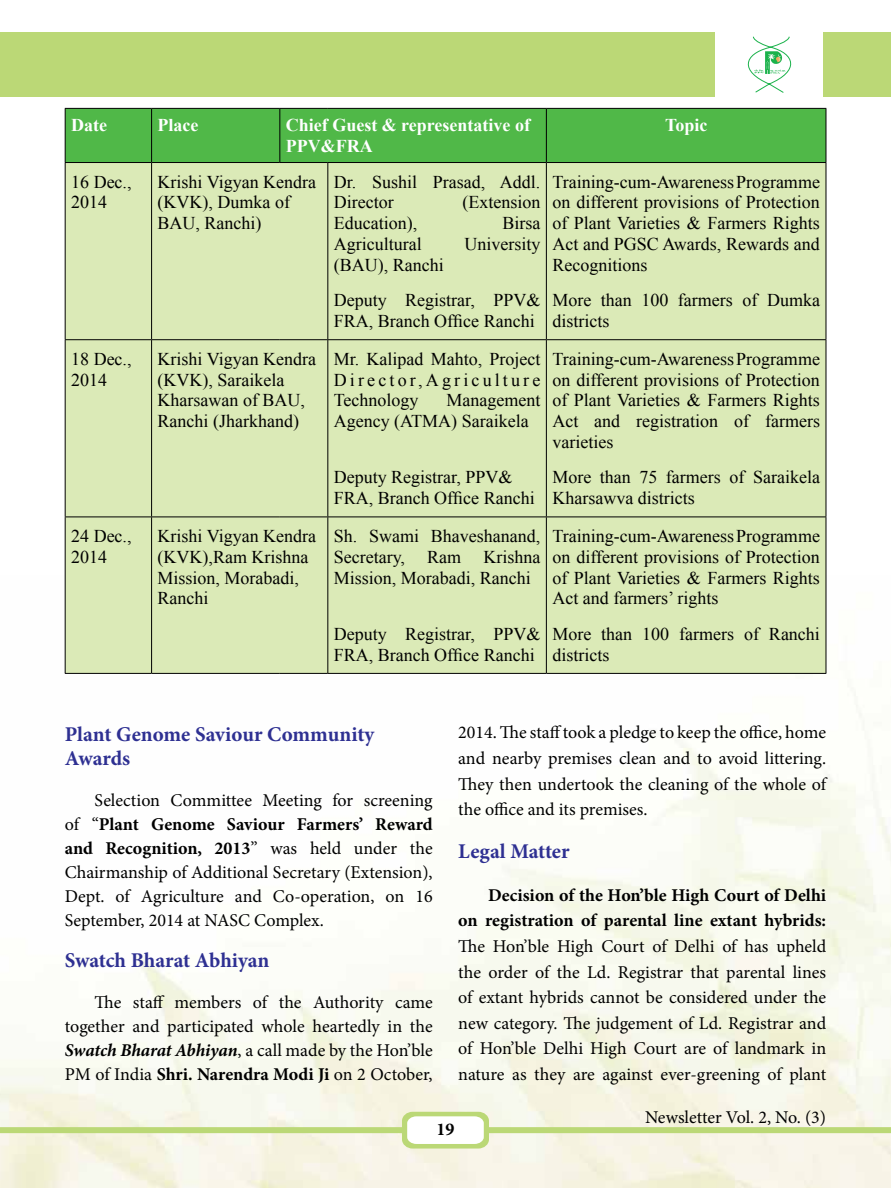
<style>
.page{position:relative;width:891px;height:1188px;background:#fff}
.page>*{position:absolute;margin:0;border:0;box-sizing:border-box;transform-origin:0 0}
.t1{font:700 21px/24px "Minion Pro";letter-spacing:-.005em;color:#2e3092}
.t2{font:18px/20.7px "Times New Roman";color:#000}
.t3{font:18px/24px "Minion Pro";letter-spacing:-.005em;color:#000;text-align:justify}
.t4{font:700 18px/25.7px "Minion Pro";color:#000;text-align:right}
.t5{font:700 18px/20.7px "Times New Roman";color:#fff}
.s1{font-weight:700}
.s2{font-weight:700;font-style:italic}
</style>
<div class="page">
<div style="left:824px;top:32px;width:67px;height:65px;background:#bbd876"></div>
<div style="left:0;top:32px;width:714px;height:65px;background:#bbd876"></div>
<svg style="left:0;top:1112px;width:891px;height:37px"></svg>
<svg style="left:747px;top:36px;width:45px;height:57px"></svg>
<div style="left:66px;top:109px;width:760px;height:53px;background:#50b848"></div>
<div style="left:66px;top:163px;width:760px;height:510px;background:#dbeab7"></div>
<hr style="left:151px;top:109px;width:1px;height:53px;background:#000">
<hr style="left:279px;top:109px;width:1px;height:53px;background:#000">
<hr style="left:546px;top:109px;width:1px;height:53px;background:#000">
<hr style="left:65px;top:163px;width:1px;height:176px;background:#000">
<hr style="left:151px;top:163px;width:1px;height:176px;background:#000">
<hr style="left:327px;top:163px;width:1px;height:176px;background:#000">
<hr style="left:546px;top:163px;width:1px;height:176px;background:#000">
<hr style="left:826px;top:163px;width:1px;height:176px;background:#000">
<hr style="left:65px;top:339px;width:87px;height:1px;background:#000">
<hr style="left:65px;top:340px;width:1px;height:177px;background:#000">
<hr style="left:152px;top:339px;width:128px;height:1px;background:#000">
<hr style="left:151px;top:340px;width:1px;height:177px;background:#000">
<hr style="left:280px;top:339px;width:48px;height:1px;background:#000">
<hr style="left:328px;top:339px;width:218px;height:1px;background:#000">
<hr style="left:327px;top:340px;width:1px;height:177px;background:#000">
<hr style="left:546px;top:339px;width:280px;height:1px;background:#000">
<hr style="left:546px;top:340px;width:1px;height:177px;background:#000">
<hr style="left:826px;top:340px;width:1px;height:177px;background:#000">
<hr style="left:65px;top:517px;width:87px;height:1px;background:#000">
<hr style="left:65px;top:517px;width:1px;height:156px;background:#000">
<hr style="left:152px;top:517px;width:128px;height:1px;background:#000">
<hr style="left:151px;top:517px;width:1px;height:156px;background:#000">
<hr style="left:280px;top:517px;width:48px;height:1px;background:#000">
<hr style="left:328px;top:517px;width:218px;height:1px;background:#000">
<hr style="left:327px;top:517px;width:1px;height:156px;background:#000">
<hr style="left:546px;top:517px;width:280px;height:1px;background:#000">
<hr style="left:546px;top:517px;width:1px;height:156px;background:#000">
<hr style="left:826px;top:517px;width:1px;height:156px;background:#000">
<hr style="left:65px;top:673px;width:87px;height:1px;background:#000">
<hr style="left:152px;top:673px;width:128px;height:1px;background:#000">
<hr style="left:280px;top:673px;width:48px;height:1px;background:#000">
<hr style="left:328px;top:673px;width:218px;height:1px;background:#000">
<hr style="left:546px;top:673px;width:280px;height:1px;background:#000">
<hr style="left:65px;top:108px;width:87px;height:1px;background:#000">
<hr style="left:65px;top:109px;width:1px;height:53px;background:#000">
<hr style="left:152px;top:108px;width:128px;height:1px;background:#000">
<hr style="left:280px;top:108px;width:48px;height:1px;background:#000">
<hr style="left:328px;top:108px;width:218px;height:1px;background:#000">
<hr style="left:546px;top:108px;width:280px;height:1px;background:#000">
<hr style="left:826px;top:109px;width:1px;height:53px;background:#000">
<hr style="left:65px;top:162px;width:87px;height:1px;background:#000">
<hr style="left:152px;top:162px;width:128px;height:1px;background:#000">
<hr style="left:280px;top:162px;width:48px;height:1px;background:#000">
<hr style="left:328px;top:162px;width:218px;height:1px;background:#000">
<hr style="left:546px;top:162px;width:280px;height:1px;background:#000">
<p class="t5" style="left:71px;top:114px;width:37px">Date</p>
<p class="t5" style="left:158px;top:114px;width:42px">Place</p>
<p class="t5" style="left:286px;top:114px;width:246px">Chief Guest &amp; representative of<br>PPV&amp;FRA</p>
<p class="t5" style="left:665px;top:114px;width:44px">Topic</p>
<p class="t2" style="left:71px;top:171px;width:62px">16 Dec.,<br>2014</p>
<p class="t2" style="left:158px;top:171px;width:160px">Krishi Vigyan Kendra (KVK), Dumka of<br>BAU, Ranchi)</p>
<p class="t2" style="left:334px;top:171px;width:208px">Dr. Sushil Prasad, Addl.<br>Director</p>
<p class="t2" style="left:552px;top:171px;width:269px;text-align:justify">Training-cum-Awareness Programme on different provisions of Protection of Plant Varieties &amp; Farmers Rights Act and PGSC Awards, Rewards and Recognitions</p>
<p class="t2" style="left:552px;top:290px;width:269px">More than 100 farmers of Dumka districts</p>
<p class="t2" style="left:462px;top:192px;width:79px">(Extension</p>
<p class="t2" style="left:334px;top:213px;width:85px">Education),</p>
<p class="t2" style="left:502px;top:213px;width:39px">Birsa</p>
<p class="t2" style="left:334px;top:233px;width:89px">Agricultural</p>
<p class="t2" style="left:464px;top:233px;width:77px">University</p>
<p class="t2" style="left:334px;top:246px;width:208px;line-height:35.7px">(BAU), Ranchi<br>Deputy Registrar, PPV&amp;</p>
<p class="t2" style="left:334px;top:310px;width:202px">FRA, Branch Office Ranchi</p>
<p class="t2" style="left:71px;top:348px;width:62px">18 Dec.,<br>2014</p>
<p class="t2" style="left:158px;top:348px;width:160px">Krishi Vigyan Kendra (KVK), Saraikela<br>Kharsawan of BAU,<br>Ranchi (Jharkhand)</p>
<p class="t2" style="left:334px;top:348px;width:208px;text-align:justify">Mr. Kalipad Mahto, Project Director,Agriculture Technology</p>
<p class="t2" style="left:334px;top:390px;width:208px;text-indent:113px">Management<br>Agency (ATMA) Saraikela</p>
<p class="t2" style="left:334px;top:467px;width:202px">Deputy Registrar, PPV&amp;<br>FRA, Branch Office Ranchi</p>
<p class="t2" style="left:71px;top:526px;width:62px">24 Dec.,<br>2014</p>
<p class="t2" style="left:158px;top:526px;width:160px">Krishi Vigyan Kendra (KVK),Ram Krishna<br>Mission, Morabadi,<br>Ranchi</p>
<p class="t2" style="left:334px;top:526px;width:208px;text-align:justify">Sh. Swami Bhaveshanand, Secretary, Ram Krishna Mission, Morabadi, Ranchi</p>
<p class="t2" style="left:334px;top:623px;width:208px">Deputy Registrar, PPV&amp;<br>FRA, Branch Office Ranchi</p>
<p class="t2" style="left:552px;top:348px;width:269px;text-align:justify">Training-cum-Awareness Programme on different provisions of Protection of Plant Varieties &amp; Farmers Rights Act and registration of farmers varieties</p>
<p class="t2" style="left:552px;top:467px;width:269px">More than 75 farmers of Saraikela<br>Kharsawva districts</p>
<p class="t2" style="left:552px;top:526px;width:269px;text-align:justify">Training-cum-Awareness Programme on different provisions of Protection of Plant Varieties &amp; Farmers Rights Act and farmers’ rights</p>
<p class="t2" style="left:552px;top:623px;width:269px">More than 100 farmers of Ranchi districts</p>
<p class="t1" style="left:65px;top:722px;width:311px">Plant Genome Saviour Community<br>Awards</p>
<p class="t3" style="left:65px;top:788px;width:369px;text-indent:30px">Selection Committee Meeting for screening of “<span class="s1">Plant Genome Saviour Farmers’ Reward and Recognition, 2013</span>” was held under the Chairmanship of Additional Secretary (Extension), Dept. of Agriculture and Co-operation, on 16<br>September, 2014 at NASC Complex.</p>
<p class="t1" style="left:65px;top:948px;width:206px">Swatch Bharat Abhiyan</p>
<p class="t3" style="left:65px;top:990px;width:369px;text-indent:30px">The staff members of the Authority came together and participated whole heartedly in the <span class="s2">Swatch Bharat Abhiyan</span>, a call made by the Hon’ble PM of India <span class="s1">Shri. Narendra Modi Ji</span> on 2 October,</p>
<p class="t3" style="left:458px;top:720px;width:369px;line-height:25.7px">2014. The staff took a pledge to keep the office, home and nearby premises clean and to avoid littering.<br>They then undertook the cleaning of the whole of the office and its premises.</p>
<p class="t1" style="left:458px;top:839px;width:113px">Legal Matter</p>
<p class="t4" style="left:458px;top:882px;width:369px">Decision of the Hon’ble High Court of Delhi<br>on registration of parental line extant hybrids:</p>
<p class="t3" style="left:458px;top:933px;width:369px;line-height:25.7px">The Hon’ble High Court of Delhi of has upheld the order of the Ld. Registrar that parental lines of extant hybrids cannot be considered under the new category. The judgement of Ld. Registrar and of Hon’ble Delhi High Court are of landmark in nature as they are against ever-greening of plant</p>
<p class="t4" style="left:436px;top:1116px;width:19px">19</p>
<p class="t3" style="left:645px;top:1106px;width:183px">Newsletter Vol. 2, No. (3)</p>
</div>
